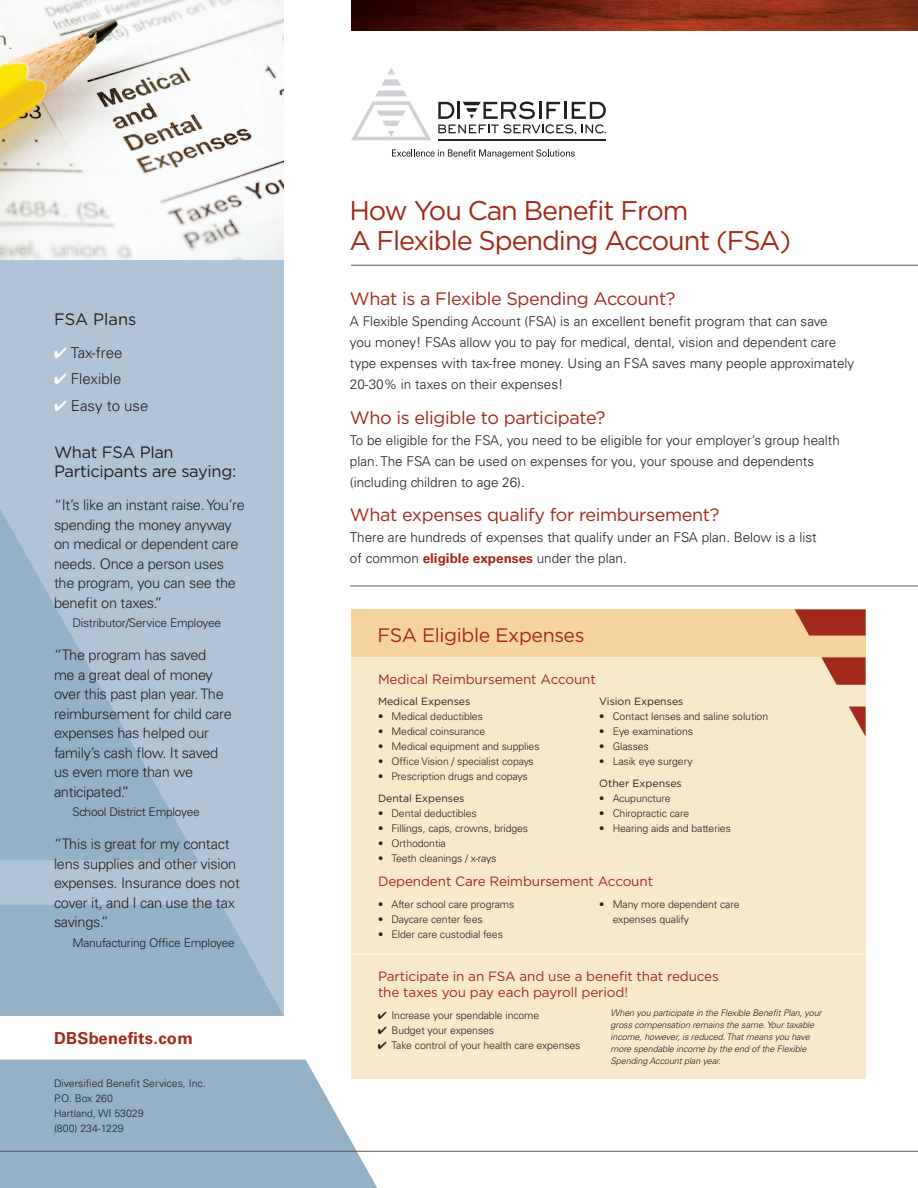
<style>
.page{position:relative;width:918px;height:1188px;background:#fff}
.page>*{position:absolute;margin:0;border:0;box-sizing:border-box;transform-origin:0 0}
.t1{font:27px/30px "Gotham";letter-spacing:-.04em;color:#a1281b}
.t2{font:19.5px "Gotham";letter-spacing:-.02em;color:#a1281b}
.t3{font:18px "Gotham";letter-spacing:-.02em;color:#a1281b}
.t4{font:16.5px/19.5px "Gotham";letter-spacing:-.02em;color:#231f20}
.t5{font:700 16.5px "Univers";letter-spacing:.02em;color:#a1281b}
.t6{font:16.5px "Gotham";color:#231f20}
.t7{font:300 15px "Univers";color:#231f20}
.t8{font:300 14.55px/19.5px "Univers";letter-spacing:-.02em;color:#231f20}
.t9{font:300 13.5px/21px "Univers";color:#231f20}
.t10{font:13.5px/16.5px "Gotham";letter-spacing:-.01em;color:#a1281b}
.t11{font:300 12px "Univers";letter-spacing:-.02em;color:#231f20}
.t12{font:300 10.5px/15px "Univers";letter-spacing:-.01em;color:#231f20}
.t13{font:10.5px "Gotham";color:#231f20}
.t14{font:italic 300 9px/12px "Univers";letter-spacing:-.01em;color:#231f20}
.s1{color:#fff}
.s2{font-weight:700;color:#a1281b}
</style>
<div class="page">
<img style="left:0;top:0;width:283px;height:260px">
<div style="left:0;top:260px;width:283px;height:756px;background:#afc4d4"></div>
<hr style="left:351px;top:265px;width:567px;height:1px;background:#57585a">
<svg style="left:0;top:509px;width:377px;height:679px"></svg>
<svg style="left:392px;top:149px;width:183px;height:9px"></svg>
<svg style="left:351px;top:68px;width:80px;height:72px"></svg>
<hr style="left:438px;top:139px;width:168px;height:1px;background:#231f20">
<svg style="left:438px;top:101px;width:168px;height:34px"></svg>
<div style="left:351px;top:609px;width:515px;height:470px;background:#f9e9cb"></div>
<div style="left:351px;top:609px;width:515px;height:48px;background:#f6d49e"></div>
<hr style="left:350px;top:586px;width:568px;height:1px;background:#57585a">
<img style="left:351px;top:0;width:567px;height:30px">
<svg style="left:849px;top:707px;width:17px;height:30px"></svg>
<svg style="left:821px;top:657px;width:45px;height:28px"></svg>
<svg style="left:795px;top:609px;width:71px;height:27px;background:#ac3e2c"></svg>
<hr style="left:0;top:1151px;width:918px;height:1px;background:#57585a">
<hr style="left:345px;top:954px;width:533px;height:1px;background:#fff">
<h3 class="t6" style="left:54px;top:310px;width:84px">FSA Plans</h3>
<h3 class="t7" style="left:54px;top:343px;width:70px"><span class="s1">✔</span> Tax-free</h3>
<h3 class="t7" style="left:54px;top:369px;width:69px"><span class="s1">✔</span> Flexible</h3>
<h3 class="t7" style="left:54px;top:397px;width:96px"><span class="s1">✔</span> Easy to use</h3>
<h3 class="t4" style="left:54px;top:442px;width:184px">What FSA Plan<br>Participants are saying:</h3>
<h3 class="t8" style="left:54px;top:495px;width:192px">“It’s like an instant raise. You’re spending the money anyway on medical or dependent care needs. Once a person uses the program, you can see the benefit on taxes.”</h3>
<p class="t11" style="left:72px;top:616px;width:150px">Distributor/Service Employee</p>
<h3 class="t8" style="left:54px;top:645px;width:179px">“The program has saved<br>me a great deal of money over this past plan year. The reimbursement for child care expenses has helped our family’s cash flow. It saved us even more than we anticipated.”</h3>
<p class="t11" style="left:72px;top:805px;width:129px">School District Employee</p>
<h3 class="t8" style="left:54px;top:834px;width:187px">“This is great for my contact lens supplies and other vision expenses. Insurance does not cover it, and I can use the tax savings.”</h3>
<p class="t11" style="left:72px;top:935px;width:164px">Manufacturing Office Employee</p>
<h3 class="t5" style="left:54px;top:1029px;width:140px">DBSbenefits.com</h3>
<p class="t12" style="left:54px;top:1076px;width:153px">Diversified Benefit Services, Inc.<br>P.O. Box 260<br>Hartland, WI 53029<br>(800) 234-1229</p>
<h1 class="t1" style="left:349px;top:195px;width:443px">How You Can Benefit From<br>A Flexible Spending Account (Fsa)</h1>
<h3 class="t3" style="left:350px;top:289px;width:327px">What is a Flexible Spending Account?</h3>
<p class="t9" style="left:350px;top:311px;width:506px">A Flexible Spending Account (FSA) is an excellent benefit program that can save<br>you money! FSAs allow you to pay for medical, dental, vision and dependent care type expenses with tax-free money. Using an FSA saves many people approximately 20-30% in taxes on their expenses!</p>
<h3 class="t3" style="left:350px;top:407px;width:257px">Who is eligible to participate?</h3>
<p class="t9" style="left:350px;top:429px;width:492px">To be eligible for the FSA, you need to be eligible for your employer’s group health plan. The FSA can be used on expenses for you, your spouse and dependents (including children to age 26).</p>
<h3 class="t3" style="left:350px;top:505px;width:371px">What expenses qualify for reimbursement?</h3>
<p class="t9" style="left:350px;top:527px;width:468px">There are hundreds of expenses that qualify under an FSA plan. Below is a list of common <span class="s2">eligible expenses</span> under the plan.</p>
<h2 class="t2" style="left:377px;top:624px;width:209px">FSA Eligible Expenses</h2>
<p class="t10" style="left:378px;top:670px;width:219px">Medical Reimbursement Account</p>
<p class="t13" style="left:378px;top:696px;width:94px">Medical Expenses</p>
<p class="t12" style="left:378px;top:709px;width:106px">• Medical deductibles</p>
<p class="t12" style="left:378px;top:724px;width:109px">• Medical coinsurance</p>
<p class="t12" style="left:378px;top:739px;width:163px">• Medical equipment and supplies</p>
<p class="t12" style="left:378px;top:754px;width:157px">• Office Vision / specialist copays</p>
<p class="t12" style="left:378px;top:769px;width:151px">• Prescription drugs and copays</p>
<p class="t13" style="left:378px;top:793px;width:88px">Dental Expenses</p>
<p class="t12" style="left:378px;top:806px;width:100px">• Dental deductibles</p>
<p class="t12" style="left:378px;top:821px;width:152px">• Fillings, caps, crowns, bridges</p>
<p class="t12" style="left:378px;top:836px;width:69px">• Orthodontia</p>
<p class="t12" style="left:378px;top:851px;width:120px">• Teeth cleanings / x-rays</p>
<p class="t13" style="left:599px;top:696px;width:86px">Vision Expenses</p>
<p class="t12" style="left:599px;top:709px;width:170px">• Contact lenses and saline solution</p>
<p class="t12" style="left:599px;top:724px;width:95px">• Eye examinations</p>
<p class="t12" style="left:599px;top:739px;width:51px">• Glasses</p>
<p class="t12" style="left:599px;top:754px;width:95px">• Lasik eye surgery</p>
<p class="t13" style="left:599px;top:778px;width:84px">Other Expenses</p>
<p class="t12" style="left:599px;top:791px;width:73px">• Acupuncture</p>
<p class="t12" style="left:599px;top:806px;width:91px">• Chiropractic care</p>
<p class="t12" style="left:599px;top:821px;width:133px">• Hearing aids and batteries</p>
<p class="t10" style="left:378px;top:873px;width:277px">Dependent Care Reimbursement Account</p>
<p class="t12" style="left:378px;top:897px;width:138px">• After school care programs</p>
<p class="t12" style="left:378px;top:912px;width:106px">• Daycare center fees</p>
<p class="t12" style="left:378px;top:927px;width:126px">• Elder care custodial fees</p>
<p class="t12" style="left:613px;top:897px;width:128px;text-indent:-14px">• Many more dependent care expenses qualify</p>
<p class="t10" style="left:378px;top:968px;width:342px">Participate in an FSA and use a benefit that reduces the taxes you pay each payroll period!</p>
<p class="t12" style="left:378px;top:1008px;width:163px">✔ Increase your spendable income</p>
<p class="t12" style="left:378px;top:1023px;width:118px">✔ Budget your expenses</p>
<p class="t12" style="left:378px;top:1038px;width:204px">✔ Take control of your health care expenses</p>
<p class="t14" style="left:611px;top:1007px;width:213px">When you participate in the Flexible Benefit Plan, your gross compensation remains the same. Your taxable income, however, is reduced. That means you have more spendable income by the end of the Flexible Spending Account plan year.</p>
</div>
